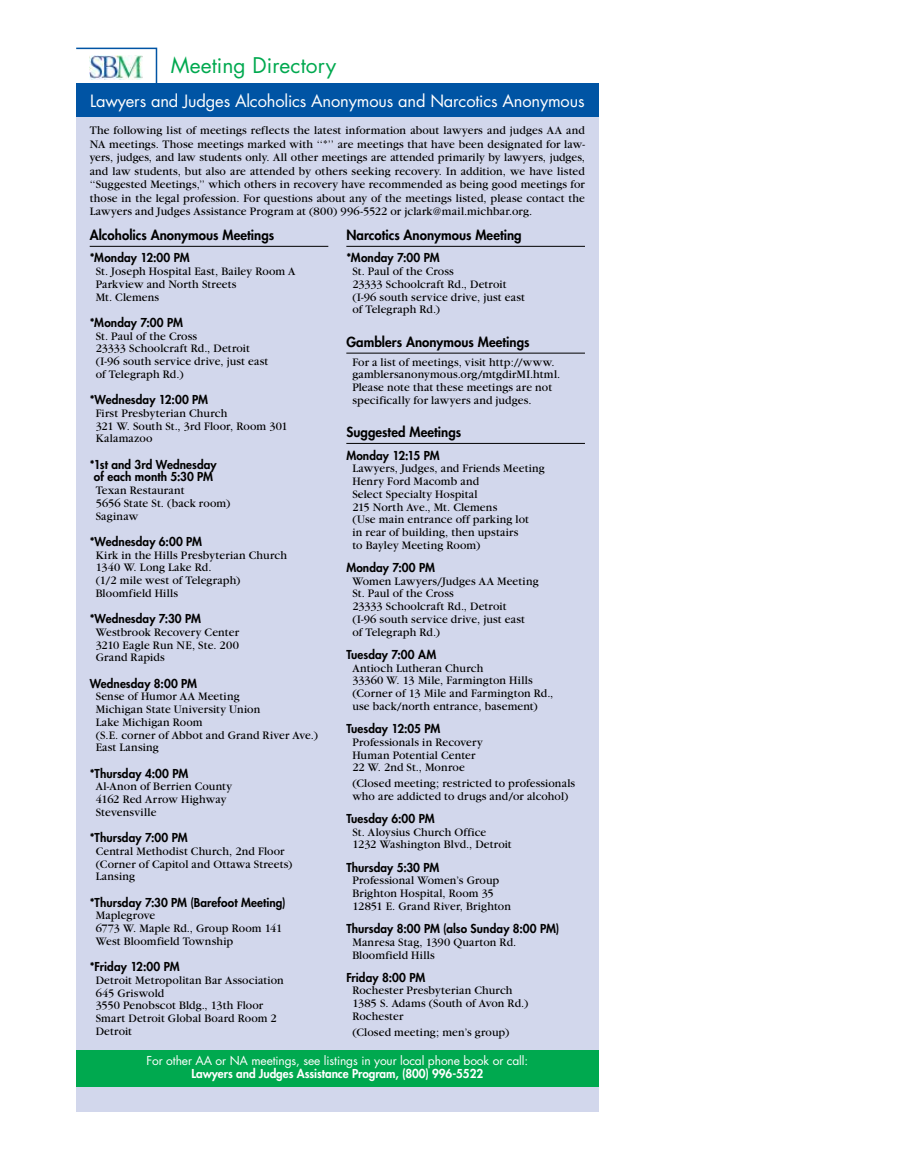
<style>
.page{position:relative;width:905px;height:1175px;background:#fff}
.page>*{position:absolute;margin:0;border:0;box-sizing:border-box;transform-origin:0 0}
.t1{font:21px "Futura";letter-spacing:.005em;color:#00a94f}
.t2{font:16.5px "Futura";letter-spacing:-.01em;color:#fff}
.t3{font:800 13.5px "Futura";letter-spacing:.005em;color:#000}
.t4{font:12px/12.8px "Garamond";letter-spacing:.01em;color:#000}
.t5{font:800 12px/12.8px "Futura";letter-spacing:.01em;color:#000;text-align:center}
.t6{font:12px "Futura";letter-spacing:-.01em;color:#fff}
.t7{font:800 12px "Futura";letter-spacing:-.005em;color:#fff}
</style>
<div class="page">
<div style="left:76px;top:84px;width:522px;height:1027px;background:#d2d7ec"></div>
<div style="left:76px;top:84px;width:522px;height:33px;background:#0054a4"></div>
<svg style="left:76px;top:47px;width:82px;height:37px"></svg>
<hr style="left:90px;top:246px;width:238px;height:1px;background:#000">
<hr style="left:346px;top:246px;width:239px;height:1px;background:#000">
<hr style="left:346px;top:353px;width:239px;height:1px;background:#000">
<hr style="left:346px;top:443px;width:239px;height:1px;background:#000">
<img style="left:90px;top:55px;width:53px;height:24px">
<div style="left:76px;top:1050px;width:522px;height:36px;background:#00a94f"></div>
<h1 class="t1" style="left:171px;top:51px;width:167px">Meeting Directory</h1>
<h2 class="t2" style="left:90px;top:89px;width:496px">Lawyers and Judges Alcoholics Anonymous and Narcotics Anonymous</h2>
<p class="t4" style="left:90px;top:124px;width:497px;line-height:13.5px;text-align:justify">The following list of meetings reflects the latest information about lawyers and judges AA and NA meetings. Those meetings marked with ‘‘*’’ are meetings that have been designated for law&shy;yers, judges, and law students only. All other meetings are attended primarily by lawyers, judges, and law students, but also are attended by others seeking recovery. In addition, we have listed ‘‘Suggested Meetings,’’ which others in recovery have recommended as being good meetings for those in the legal profession. For questions about any of the meetings listed, please contact the Lawyers and Judges Assistance Program at (800) 996-5522 or jclark@mail.michbar.org.</p>
<p class="t3" style="left:90px;top:226px;width:186px">Alcoholics Anonymous Meetings</p>
<p class="t5" style="left:90px;top:251px;width:101px">*Monday 12:00 PM</p>
<p class="t4" style="left:96px;top:265px;width:201px">St. Joseph Hospital East, Bailey Room A<br>Parkview and North Streets<br>Mt. Clemens</p>
<p class="t5" style="left:90px;top:316px;width:95px">*Monday 7:00 PM</p>
<p class="t4" style="left:96px;top:330px;width:174px">St. Paul of the Cross<br>23333 Schoolcraft Rd., Detroit (I-96 south service drive, just east of Telegraph Rd.)</p>
<p class="t5" style="left:90px;top:393px;width:120px">*Wednesday 12:00 PM</p>
<p class="t4" style="left:96px;top:407px;width:193px">First Presbyterian Church<br>321 W. South St., 3rd Floor, Room 301<br>Kalamazoo</p>
<p class="t5" style="left:90px;top:457px;width:128px">*1st and 3rd Wednesday of each month 5:30 PM</p>
<p class="t4" style="left:96px;top:484px;width:136px">Texan Restaurant<br>5656 State St. (back room)<br>Saginaw</p>
<p class="t5" style="left:90px;top:535px;width:114px">*Wednesday 6:00 PM</p>
<p class="t4" style="left:96px;top:549px;width:193px">Kirk in the Hills Presbyterian Church<br>1340 W. Long Lake Rd.<br>(1/2 mile west of Telegraph)<br>Bloomfield Hills</p>
<p class="t5" style="left:90px;top:612px;width:113px">*Wednesday 7:30 PM</p>
<p class="t4" style="left:96px;top:626px;width:145px;text-align:justify">Westbrook Recovery Center 3210 Eagle Run NE, Ste. 200<br>Grand Rapids</p>
<p class="t5" style="left:90px;top:676px;width:109px">Wednesday 8:00 PM</p>
<p class="t4" style="left:96px;top:690px;width:224px">Sense of Humor AA Meeting<br>Michigan State University Union<br>Lake Michigan Room<br>(S.E. corner of Abbot and Grand River Ave.)<br>East Lansing</p>
<p class="t5" style="left:90px;top:766px;width:100px">*Thursday 4:00 PM</p>
<p class="t4" style="left:96px;top:780px;width:138px">Al-Anon of Berrien County<br>4162 Red Arrow Highway<br>Stevensville</p>
<p class="t5" style="left:90px;top:831px;width:99px">*Thursday 7:00 PM</p>
<p class="t4" style="left:96px;top:845px;width:198px">Central Methodist Church, 2nd Floor (Corner of Capitol and Ottawa Streets)<br>Lansing</p>
<p class="t5" style="left:90px;top:895px;width:197px">*Thursday 7:30 PM (Barefoot Meeting)</p>
<p class="t4" style="left:96px;top:909px;width:188px">Maplegrove<br>6773 W. Maple Rd., Group Room 141<br>West Bloomfield Township</p>
<p class="t5" style="left:90px;top:960px;width:91px">*Friday 12:00 PM</p>
<p class="t4" style="left:96px;top:974px;width:189px">Detroit Metropolitan Bar Association<br>645 Griswold<br>3550 Penobscot Bldg., 13th Floor<br>Smart Detroit Global Board Room 2<br>Detroit</p>
<p class="t3" style="left:346px;top:226px;width:177px">Narcotics Anonymous Meeting</p>
<p class="t5" style="left:346px;top:251px;width:95px">*Monday 7:00 PM</p>
<p class="t4" style="left:352px;top:265px;width:174px">St. Paul of the Cross<br>23333 Schoolcraft Rd., Detroit (I-96 south service drive, just east of Telegraph Rd.)</p>
<p class="t3" style="left:346px;top:333px;width:185px">Gamblers Anonymous Meetings</p>
<p class="t4" style="left:352px;top:355px;width:209px">For a list of meetings, visit http://www. gamblersanonymous.org/mtgdirMI.html.<br>Please note that these meetings are not specifically for lawyers and judges.</p>
<p class="t3" style="left:346px;top:423px;width:116px">Suggested Meetings</p>
<p class="t5" style="left:346px;top:448px;width:95px">Monday 12:15 PM</p>
<p class="t4" style="left:352px;top:462px;width:194px">Lawyers, Judges, and Friends Meeting<br>Henry Ford Macomb and<br>Select Specialty Hospital<br>215 North Ave., Mt. Clemens<br>(Use main entrance off parking lot<br>in rear of building, then upstairs<br>to Bayley Meeting Room)</p>
<p class="t5" style="left:346px;top:561px;width:90px">Monday 7:00 PM</p>
<p class="t4" style="left:352px;top:575px;width:188px">Women Lawyers/Judges AA Meeting<br>St. Paul of the Cross<br>23333 Schoolcraft Rd., Detroit<br>(I-96 south service drive, just east<br>of Telegraph Rd.)</p>
<p class="t5" style="left:346px;top:648px;width:91px">Tuesday 7:00 AM</p>
<p class="t4" style="left:352px;top:661px;width:202px">Antioch Lutheran Church<br>33360 W. 13 Mile, Farmington Hills (Corner of 13 Mile and Farmington Rd., use back/north entrance, basement)</p>
<p class="t5" style="left:346px;top:722px;width:95px">Tuesday 12:05 PM</p>
<p class="t4" style="left:352px;top:736px;width:132px">Professionals in Recovery<br>Human Potential Center<br>22 W. 2nd St., Monroe</p>
<p class="t4" style="left:352px;top:777px;width:224px">(Closed meeting; restricted to professionals who are addicted to drugs and/or alcohol)</p>
<p class="t5" style="left:346px;top:812px;width:90px">Tuesday 6:00 PM</p>
<p class="t4" style="left:352px;top:825px;width:161px">St. Aloysius Church Office<br>1232 Washington Blvd., Detroit</p>
<p class="t5" style="left:346px;top:860px;width:94px">Thursday 5:30 PM</p>
<p class="t4" style="left:352px;top:874px;width:160px">Professional Women’s Group<br>Brighton Hospital, Room 35<br>12851 E. Grand River, Brighton</p>
<p class="t5" style="left:346px;top:922px;width:214px">Thursday 8:00 PM (also Sunday 8:00 PM)</p>
<p class="t4" style="left:352px;top:935px;width:165px">Manresa Stag, 1390 Quarton Rd.<br>Bloomfield Hills</p>
<p class="t5" style="left:346px;top:970px;width:80px">Friday 8:00 PM</p>
<p class="t4" style="left:352px;top:984px;width:177px">Rochester Presbyterian Church<br>1385 S. Adams (South of Avon Rd.)<br>Rochester</p>
<p class="t4" style="left:352px;top:1025px;width:159px">(Closed meeting; men’s group)</p>
<p class="t6" style="left:146px;top:1052px;width:383px">For other AA or NA meetings, see listings in your local phone book or call:</p>
<p class="t7" style="left:191px;top:1065px;width:293px">Lawyers and Judges Assistance Program, (800) 996-5522</p>
</div>
